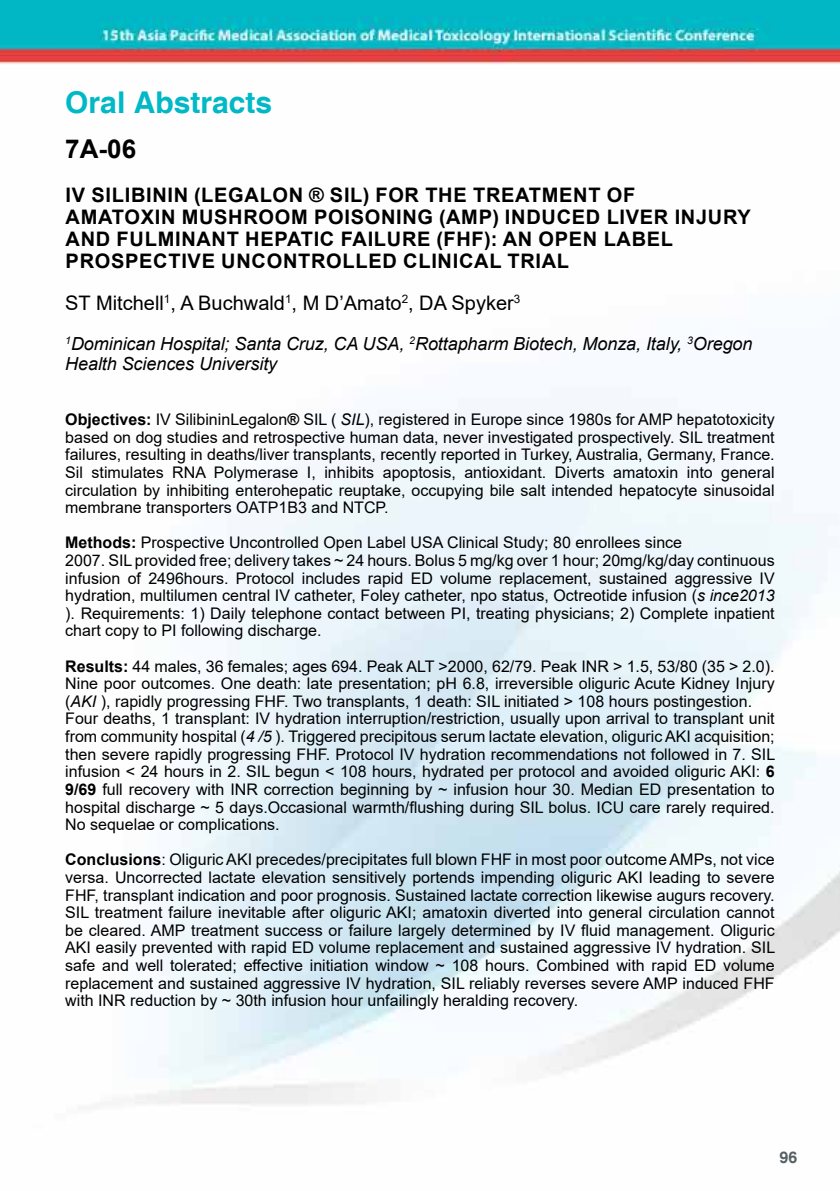
<style>
.page{position:relative;width:840px;height:1191px;background:#fff}
.page>*{position:absolute;margin:0;border:0;box-sizing:border-box;transform-origin:0 0}
.t1{font:700 30px "Helvetica";color:#01b8c6}
.t2{font:700 26px "Arial";color:#000}
.t3{font:700 20px/22px "Arial";letter-spacing:.035em;color:#000}
.t4{font:20px "Arial";color:#000}
.t5{font:italic 18px/20px "Arial";letter-spacing:-.005em;color:#000}
.t6{font:16px/17.6px "Arial";color:#000;text-align:justify}
.t7{font:700 16px "Helvetica";color:#576066}
.s1{font-weight:700}
.s2{font-style:italic}
</style>
<div class="page">
<img style="left:0;top:0;width:839px;height:1105px">
<h1 class="t1" style="left:65px;top:84px;width:208px">Oral Abstracts</h1>
<h2 class="t2" style="left:65px;top:130px;width:72px">7A-06</h2>
<p class="t3" style="left:66px;top:184px;width:686px">IV SILIBININ (LEGALON ® SIL) FOR THE TREATMENT OF<br>AMATOXIN MUSHROOM POISONING (AMP) INDUCED LIVER INJURY AND FULMINANT HEPATIC FAILURE (FHF): AN OPEN LABEL PROSPECTIVE UNCONTROLLED CLINICAL TRIAL</p>
<p class="t4" style="left:65px;top:289px;width:456px">ST Mitchell<sup>1</sup>, A Buchwald<sup>1</sup>, M D’Amato<sup>2</sup>, DA Spyker<sup>3</sup></p>
<p class="t5" style="left:65px;top:334px;width:688px"><sup>1</sup>Dominican Hospital; Santa Cruz, CA USA, <sup>2</sup>Rottapharm Biotech, Monza, Italy, <sup>3</sup>Oregon<br>Health Sciences University</p>
<p class="t6" style="left:65px;top:411px;width:710px"><span class="s1">Objectives:</span> IV SilibininLegalon<span class="s1">®</span> SIL ( <span class="s2">SIL</span>), registered in Europe since 1980s for AMP hepatotoxicity based on dog studies and retrospective human data, never investigated prospectively. SIL treatment failures, resulting in deaths/liver transplants, recently reported in Turkey, Australia, Germany, France.<br>Sil stimulates RNA Polymerase I, inhibits apoptosis, antioxidant. Diverts amatoxin into general circulation by inhibiting enterohepatic reuptake, occupying bile salt intended hepatocyte sinusoidal membrane transporters OATP1B3 and NTCP.</p>
<p class="t6" style="left:65px;top:534px;width:710px;text-align:left"><span class="s1">Methods:</span> Prospective Uncontrolled Open Label USA Clinical Study; 80 enrollees since<br>2007. SIL provided free; delivery takes ~ 24 hours. Bolus 5 mg/kg over 1 hour; 20mg/kg/day continuous infusion of 2496hours. Protocol includes rapid ED volume replacement, sustained aggressive IV hydration, multilumen central IV catheter, Foley catheter, npo status, Octreotide infusion (<span class="s2">s ince2013 </span>). Requirements: 1) Daily telephone contact between PI, treating physicians; 2) Complete inpatient chart copy to PI following discharge.</p>
<p class="t6" style="left:65px;top:657px;width:711px;text-align:left"><span class="s1">Results:</span> 44 males, 36 females; ages 694. Peak ALT &gt;2000, 62/79. Peak INR &gt; 1.5, 53/80 (35 &gt; 2.0).<br>Nine poor outcomes. One death: late presentation; pH 6.8, irreversible oliguric Acute Kidney Injury (<span class="s2">AKI</span> ), rapidly progressing FHF. Two transplants, 1 death: SIL initiated &gt; 108 hours postingestion.<br>Four deaths, 1 transplant: IV hydration interruption/restriction, usually upon arrival to transplant unit from community hospital (<span class="s2">4 /5</span> ). Triggered precipitous serum lactate elevation, oliguric AKI acquisition; then severe rapidly progressing FHF. Protocol IV hydration recommendations not followed in 7. SIL infusion &lt; 24 hours in 2. SIL begun &lt; 108 hours, hydrated per protocol and avoided oliguric AKI: <span class="s1">6<br>9/69</span> full recovery with INR correction beginning by ~ infusion hour 30. Median ED presentation to hospital discharge ~ 5 days.Occasional warmth/flushing during SIL bolus. ICU care rarely required.<br>No sequelae or complications.</p>
<p class="t6" style="left:65px;top:851px;width:711px"><span class="s1">Conclusions</span>: Oliguric AKI precedes/precipitates full blown FHF in most poor outcome AMPs, not vice versa. Uncorrected lactate elevation sensitively portends impending oliguric AKI leading to severe FHF, transplant indication and poor prognosis. Sustained lactate correction likewise augurs recovery.<br>SIL treatment failure inevitable after oliguric AKI; amatoxin diverted into general circulation cannot be cleared. AMP treatment success or failure largely determined by IV fluid management. Oliguric AKI easily prevented with rapid ED volume replacement and sustained aggressive IV hydration. SIL safe and well tolerated; effective initiation window ~ 108 hours. Combined with rapid ED volume replacement and sustained aggressive IV hydration, SIL reliably reverses severe AMP induced FHF with INR reduction by ~ 30th infusion hour unfailingly heralding recovery.</p>
<p class="t7" style="left:779px;top:1147px;width:19px">96</p>
</div>
